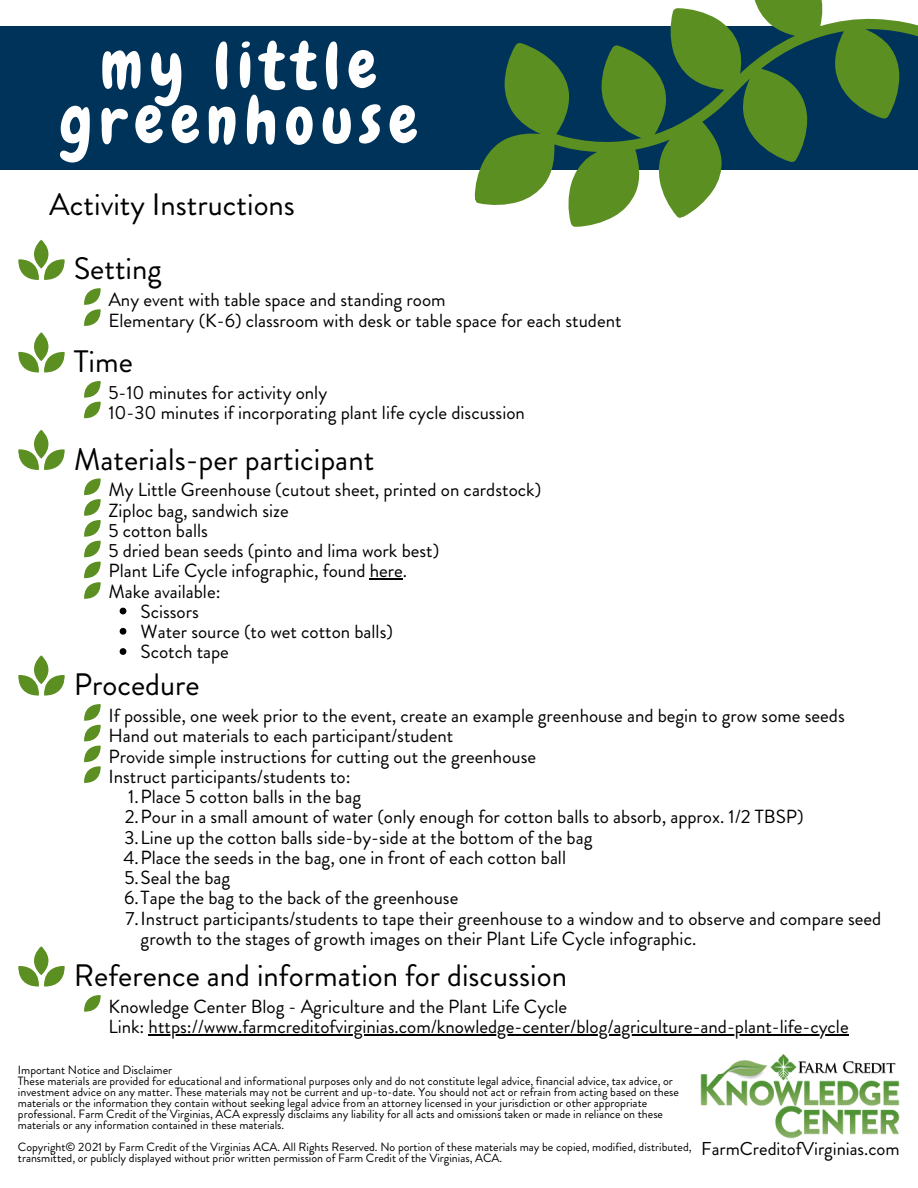
<style>
.page{position:relative;width:918px;height:1188px;background:#fff}
.page>*{position:absolute;margin:0;border:0;box-sizing:border-box;transform-origin:0 0}
.t1{font:64.5px "Chewy";letter-spacing:.115em;color:#fff}
.t2{font:31.05px "Brandon Grotesque";color:#000}
.t3{font:19.05px/20.2px "Brandon Grotesque";color:#000}
.t4{font:18.6px "Brandon Grotesque";color:#000}
.t5{font:12px/10.9px "Brandon Grotesque";color:#000}
</style>
<div class="page">
<div style="left:0;top:26px;width:918px;height:144px;background:#003359"></div>
<svg style="left:474px;top:0;width:444px;height:227px"></svg>
<svg style="left:18px;top:240px;width:47px;height:40px"></svg>
<svg style="left:84px;top:288px;width:17px;height:38px"></svg>
<svg style="left:18px;top:332px;width:47px;height:40px"></svg>
<svg style="left:84px;top:381px;width:17px;height:37px"></svg>
<svg style="left:18px;top:430px;width:47px;height:40px"></svg>
<svg style="left:18px;top:655px;width:47px;height:41px"></svg>
<svg style="left:18px;top:946px;width:47px;height:41px"></svg>
<svg style="left:84px;top:995px;width:17px;height:17px"></svg>
<svg style="left:84px;top:478px;width:17px;height:121px"></svg>
<svg style="left:84px;top:704px;width:17px;height:79px"></svg>
<svg style="left:120px;top:608px;width:6px;height:6px"></svg>
<svg style="left:120px;top:628px;width:6px;height:7px"></svg>
<svg style="left:120px;top:648px;width:6px;height:7px"></svg>
<hr style="left:370px;top:578px;width:33px;height:2px;background:#000">
<img style="left:700px;top:1054px;width:199px;height:84px">
<hr style="left:149px;top:1034px;width:700px;height:2px;background:#000">
<p class="t1" style="left:100px;top:25px;width:278px">my little</p>
<p class="t1" style="left:59px;top:80px;width:360px">greenhouse</p>
<p class="t2" style="left:49px;top:182px;width:247px">Activity Instructions</p>
<p class="t2" style="left:74px;top:247px;width:89px">Setting</p>
<p class="t3" style="left:108px;top:290px;width:339px">Any event with table space and standing room</p>
<p class="t3" style="left:108px;top:310px;width:515px">Elementary (K-6) classroom with desk or table space for each student</p>
<p class="t2" style="left:74px;top:340px;width:61px">Time</p>
<p class="t3" style="left:108px;top:382px;width:220px">5-10 minutes for activity only</p>
<p class="t3" style="left:108px;top:403px;width:418px">10-30 minutes if incorporating plant life cycle discussion</p>
<p class="t2" style="left:74px;top:437px;width:302px">Materials-per participant</p>
<p class="t3" style="left:108px;top:480px;width:434px">My Little Greenhouse (cutout sheet, printed on cardstock)</p>
<p class="t3" style="left:108px;top:500px;width:182px">Ziploc bag, sandwich size</p>
<p class="t3" style="left:108px;top:520px;width:101px">5 cotton balls</p>
<p class="t3" style="left:108px;top:541px;width:332px">5 dried bean seeds (pinto and lima work best)</p>
<p class="t3" style="left:108px;top:561px;width:300px">Plant Life Cycle infographic, found here.</p>
<p class="t3" style="left:108px;top:581px;width:114px">Make available:</p>
<p class="t3" style="left:141px;top:601px;width:60px">Scissors</p>
<p class="t3" style="left:141px;top:622px;width:254px">Water source (to wet cotton balls)</p>
<p class="t3" style="left:141px;top:642px;width:90px">Scotch tape</p>
<p class="t2" style="left:74px;top:663px;width:128px">Procedure</p>
<p class="t3" style="left:108px;top:706px;width:738px">If possible, one week prior to the event, create an example greenhouse and begin to grow some seeds</p>
<p class="t3" style="left:108px;top:726px;width:347px">Hand out materials to each participant/student</p>
<p class="t3" style="left:108px;top:746px;width:429px">Provide simple instructions for cutting out the greenhouse</p>
<p class="t3" style="left:108px;top:766px;width:244px">Instruct participants/students to:</p>
<p class="t3" style="left:128px;top:787px;width:234px">1.Place 5 cotton balls in the bag</p>
<p class="t3" style="left:125px;top:807px;width:681px">2.Pour in a small amount of water (only enough for cotton balls to absorb, approx. 1/2 TBSP)</p>
<p class="t3" style="left:124px;top:827px;width:470px">3.Line up the cotton balls side-by-side at the bottom of the bag</p>
<p class="t3" style="left:123px;top:847px;width:444px">4.Place the seeds in the bag, one in front of each cotton ball</p>
<p class="t3" style="left:124px;top:868px;width:107px">5.Seal the bag</p>
<p class="t3" style="left:124px;top:888px;width:336px">6.Tape the bag to the back of the greenhouse</p>
<p class="t3" style="left:141px;top:908px;width:742px;text-indent:-15px">7.Instruct participants/students to tape their greenhouse to a window and to observe and compare seed growth to the stages of growth images on their Plant Life Cycle infographic.</p>
<p class="t2" style="left:74px;top:954px;width:495px">Reference and information for discussion</p>
<p class="t3" style="left:108px;top:997px;width:460px">Knowledge Center Blog - Agriculture and the Plant Life Cycle</p>
<p class="t3" style="left:108px;top:1017px;width:742px">Link: https://www.farmcreditofvirginias.com/knowledge-center/blog/agriculture-and-plant-life-cycle</p>
<p class="t5" style="left:18px;top:1065px;width:156px">Important Notice and Disclaimer</p>
<p class="t5" style="left:18px;top:1076px;width:663px">These materials are provided for educational and informational purposes only and do not constitute legal advice, financial advice, tax advice, or investment advice on any matter. These materials may not be current and up-to-date. You should not act or refrain from acting based on these materials or the information they contain without seeking legal advice from an attorney licensed in your jurisdiction or other appropriate professional. Farm Credit of the Virginias, ACA expressly disclaims any liability for all acts and omissions taken or made in reliance on these materials or any information contained in these materials.</p>
<p class="t5" style="left:18px;top:1142px;width:675px">Copyright© 2021 by Farm Credit of the Virginias ACA. All Rights Reserved. No portion of these materials may be copied, modified, distributed, transmitted, or publicly displayed without prior written permission of Farm Credit of the Virginias, ACA.</p>
<p class="t4" style="left:701px;top:1136px;width:200px">FarmCreditofVirginias.com</p>
</div>
